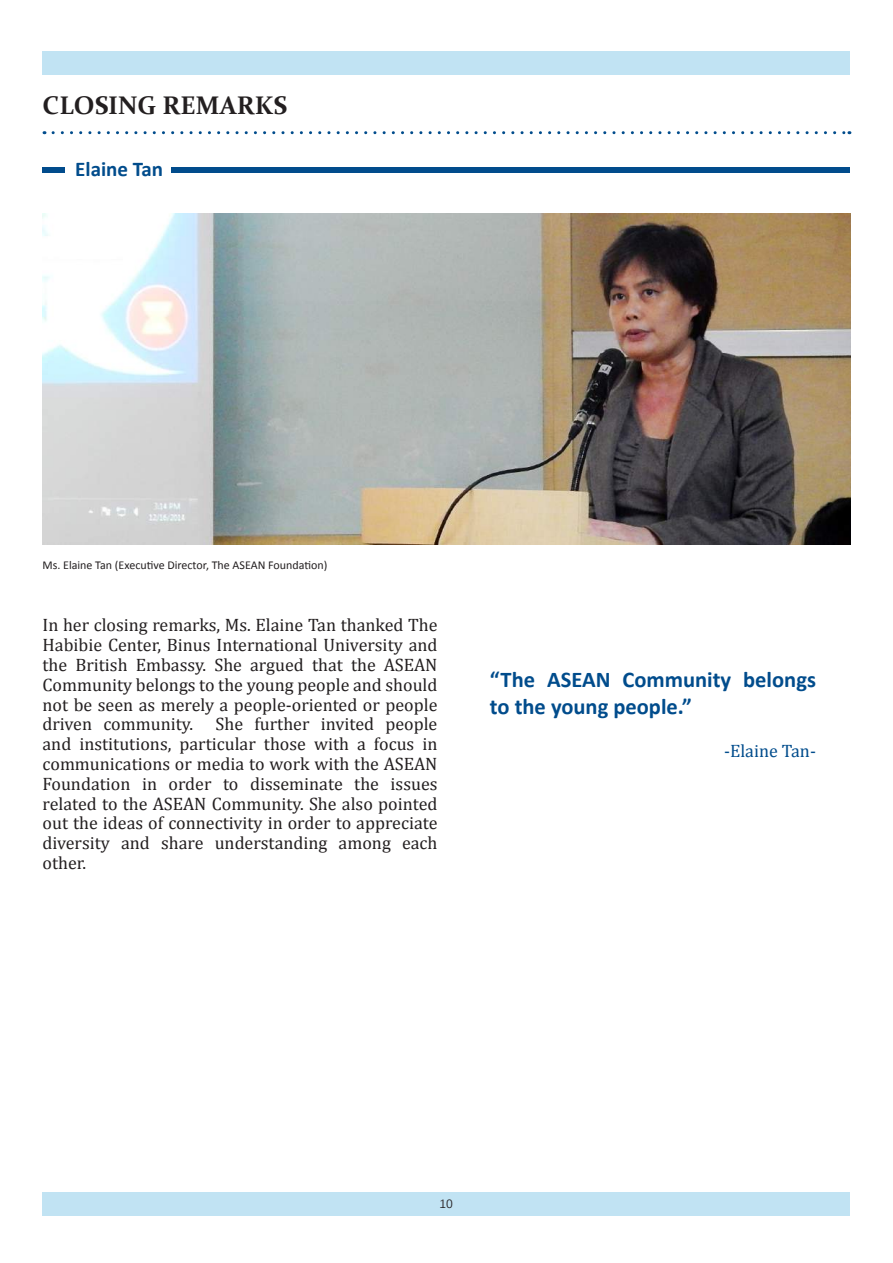
<style>
.page{position:relative;width:893px;height:1263px;background:#fff}
.page>*{position:absolute;margin:0;border:0;box-sizing:border-box;transform-origin:0 0}
.t1{font:700 25.5px "Constantia";color:#231f20}
.t2{font:700 22.5px/27px "Calibri";color:#014c8c}
.t3{font:700 21px "Calibri";color:#014c8c}
.t4{font:18px/19.8px "Cambria";color:#231f20;text-align:justify}
.t5{font:18px "Cambria";color:#014c8c}
.t6{font:12px "Calibri";color:#231f20}
.t7{font:12px "Kalinga";color:#231f20}
</style>
<div class="page">
<img style="left:43px;top:213px;width:807px;height:331px">
<div style="left:43px;top:1192px;width:807px;height:24px;background:#c1e3f3"></div>
<div style="left:43px;top:51px;width:807px;height:24px;background:#c1e3f3"></div>
<svg style="left:53px;top:131px;width:797px;height:3px"></svg>
<div style="left:171px;top:167px;width:679px;height:5px;background:#014c8c"></div>
<div style="left:43px;top:167px;width:22px;height:5px;background:#014c8c"></div>
<h1 class="t1" style="left:43px;top:88px;width:246px">CLOSING REMARKS</h1>
<p class="t3" style="left:75px;top:155px;width:89px">Elaine Tan</p>
<p class="t6" style="left:43px;top:558px;width:286px">Ms. Elaine Tan (Executive Director, The ASEAN Foundation)</p>
<p class="t4" style="left:43px;top:615px;width:396px">In her closing remarks, Ms. Elaine Tan thanked The Habibie Center, Binus International University and the British Embassy. She argued that the ASEAN Community belongs to the young people and should not be seen as merely a people-oriented or people driven community. She further invited people and institutions, particular those with a focus in communications or media to work with the ASEAN Foundation in order to disseminate the issues related to the ASEAN Community. She also pointed out the ideas of connectivity in order to appreciate diversity and share understanding among each other.</p>
<p class="t2" style="left:490px;top:666px;width:328px">“The ASEAN Community belongs to the young people.”</p>
<p class="t5" style="left:724px;top:740px;width:93px">-Elaine Tan-</p>
<p class="t7" style="left:439px;top:1196px;width:15px">10</p>
</div>
